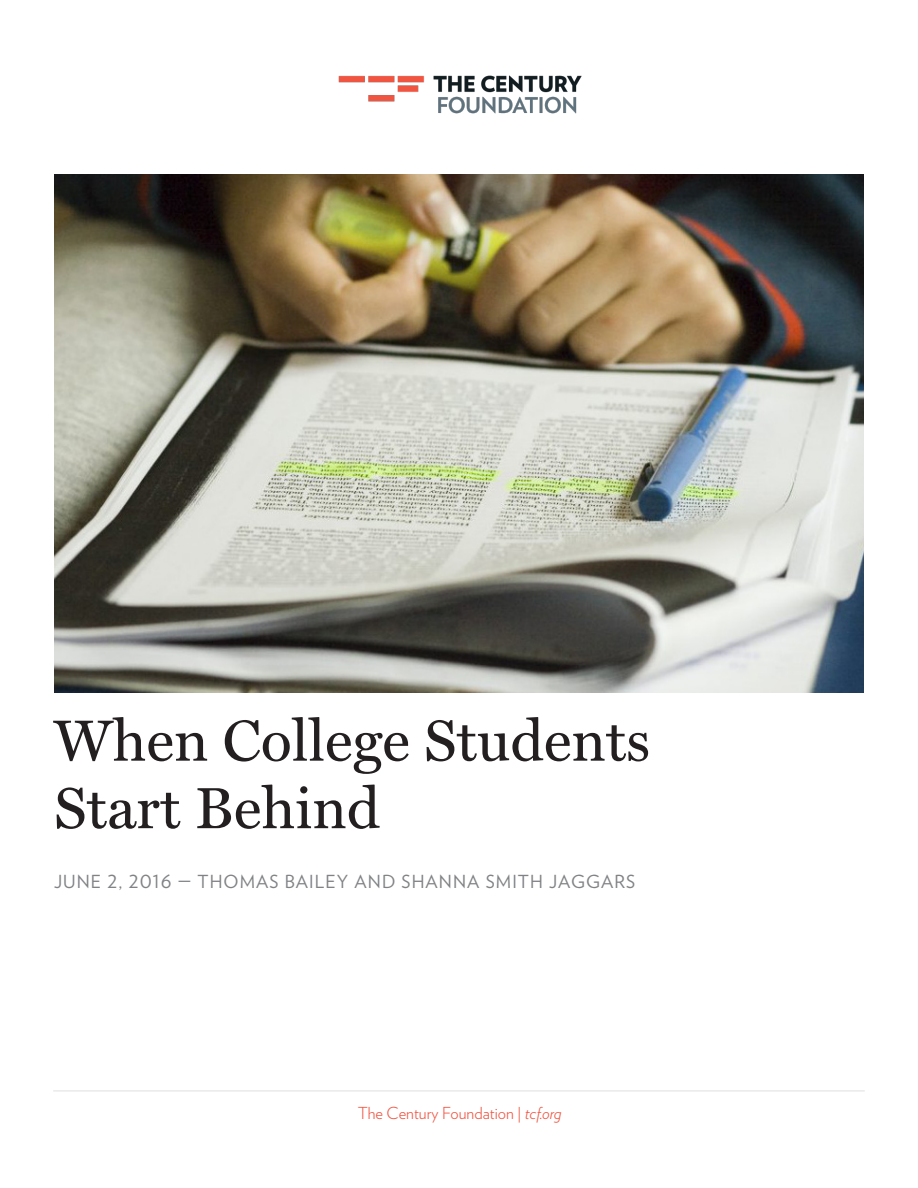
<style>
.page{position:relative;width:918px;height:1188px;background:#fff}
.page>*{position:absolute;margin:0;border:0;box-sizing:border-box;transform-origin:0 0}
.t1{font:58.5px "Miller Text";color:#231f20}
.t2{font:18px "Verlag";letter-spacing:.06em;color:#808285}
.t3{font:300 16.5px "Verlag";color:#f05542}
.s1{font-style:italic}
</style>
<div class="page">
<img style="left:54px;top:175px;width:810px;height:517px">
<hr style="left:53px;top:1090px;width:812px;height:2px;background:#231f20">
<img style="left:338px;top:75px;width:244px;height:39px">
<p class="t1" style="left:54px;top:707px;width:598px">When College Students</p>
<p class="t1" style="left:54px;top:775px;width:328px">Start Behind</p>
<p class="t2" style="left:54px;top:868px;width:583px">JUNE 2, 2016 — THOMAS BAILEY AND SHANNA SMITH JAGGARS</p>
<p class="t3" style="left:358px;top:1101px;width:206px">The Century Foundation | <span class="s1">tcf.org</span></p>
</div>
